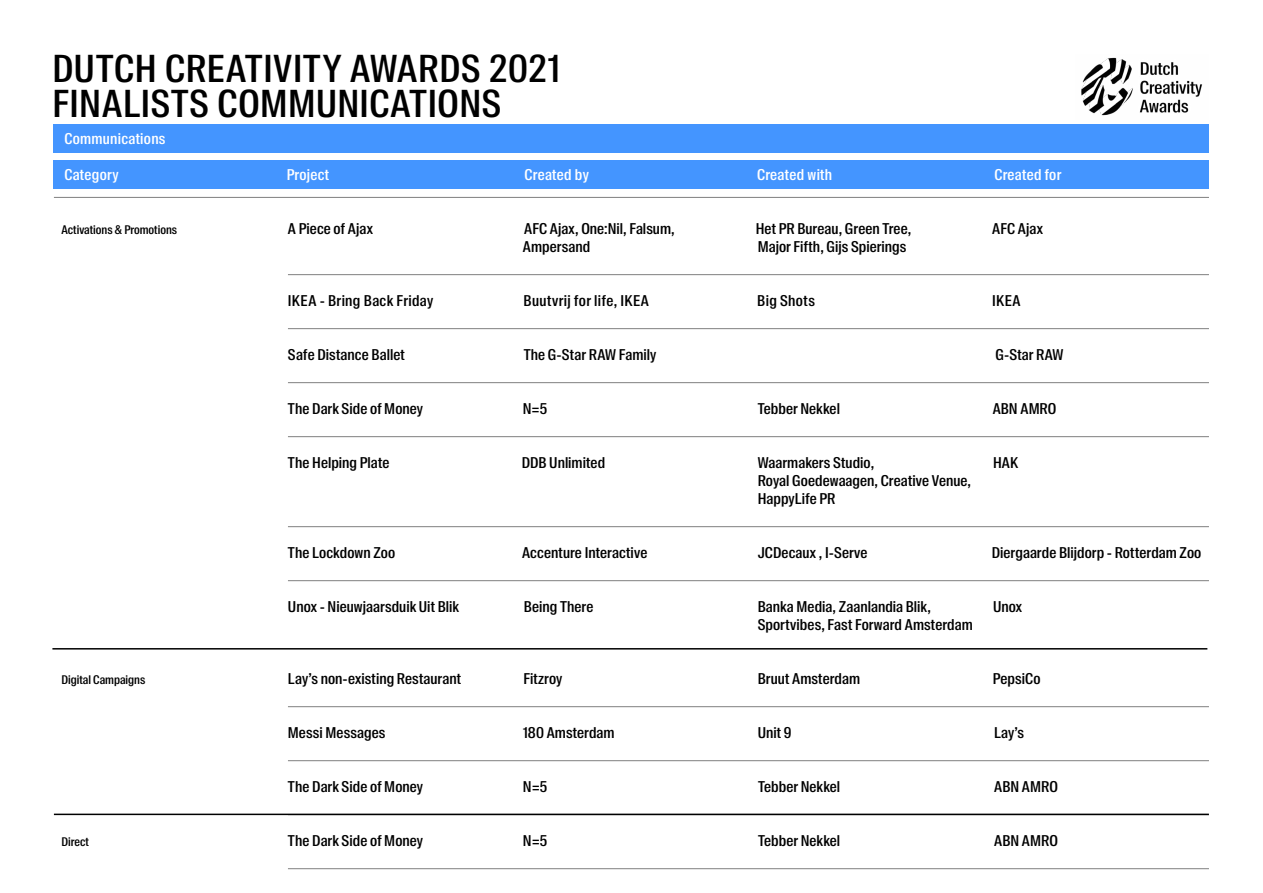
<style>
.page{position:relative;width:1263px;height:893px;background:#fff}
.page>*{position:absolute;margin:0;border:0;box-sizing:border-box;transform-origin:0 0}
.t1{font:500 37.5px/34.5px "Suisse Intl Condensed";letter-spacing:.015em;color:#000}
.t2{font:500 15px/18px "Suisse Intl Condensed";letter-spacing:.005em;color:#000}
.t3{font:500 15px "Suisse Intl Condensed";letter-spacing:.02em;color:#fff}
.t4{font:500 15px "Suisse Intl Condensed";letter-spacing:.025em;color:#000}
.t5{font:500 15px "Suisse Intl Condensed";letter-spacing:.03em;color:#000}
.t6{font:500 12px "Suisse Intl Condensed";color:#000}
</style>
<div class="page">
<div style="left:54px;top:125px;width:1155px;height:28px;background:#4495ff"></div>
<div style="left:54px;top:161px;width:1155px;height:28px;background:#4495ff"></div>
<hr style="left:54px;top:197px;width:1155px;height:1px;background:#808080">
<hr style="left:288px;top:274px;width:921px;height:1px;background:#808080">
<hr style="left:288px;top:328px;width:921px;height:1px;background:#808080">
<hr style="left:288px;top:382px;width:921px;height:1px;background:#808080">
<hr style="left:288px;top:436px;width:921px;height:1px;background:#808080">
<hr style="left:288px;top:526px;width:921px;height:1px;background:#808080">
<hr style="left:288px;top:580px;width:921px;height:1px;background:#808080">
<hr style="left:288px;top:706px;width:921px;height:1px;background:#808080">
<hr style="left:288px;top:760px;width:921px;height:1px;background:#808080">
<hr style="left:288px;top:868px;width:921px;height:1px;background:#808080">
<img style="left:1081px;top:57px;width:122px;height:59px">
<hr style="left:52px;top:648px;width:1155px;height:2px;background:#000">
<hr style="left:54px;top:814px;width:1155px;height:1px;background:#000">
<h1 class="t1" style="left:52px;top:52px;width:509px">DUTCH CREATIVITY AWARDS 2021<br>FINALISTS COMMUNICATIONS</h1>
<p class="t3" style="left:64px;top:130px;width:103px">Communications</p>
<p class="t3" style="left:64px;top:166px;width:56px">Category</p>
<p class="t3" style="left:287px;top:166px;width:44px">Project</p>
<p class="t3" style="left:524px;top:166px;width:66px">Created by</p>
<p class="t3" style="left:757px;top:166px;width:76px">Created with</p>
<p class="t3" style="left:994px;top:166px;width:68px">Created for</p>
<p class="t6" style="left:62px;top:223px;width:117px">Activations &amp; Promotions</p>
<p class="t2" style="left:288px;top:220px;width:86px">A Piece of Ajax</p>
<p class="t2" style="left:524px;top:220px;width:152px">AFC Ajax, One:Nil, Falsum,</p>
<p class="t2" style="left:756px;top:220px;width:157px">Het PR Bureau, Green Tree,</p>
<p class="t2" style="left:992px;top:220px;width:52px">AFC Ajax</p>
<p class="t2" style="left:523px;top:238px;width:69px">Ampersand</p>
<p class="t2" style="left:758px;top:238px;width:150px">Major Fifth, Gijs Spierings</p>
<p class="t4" style="left:288px;top:292px;width:147px">IKEA - Bring Back Friday</p>
<p class="t5" style="left:524px;top:292px;width:127px">Buutvrij for life, IKEA</p>
<p class="t4" style="left:757px;top:292px;width:59px">Big Shots</p>
<p class="t2" style="left:992px;top:292px;width:30px">IKEA</p>
<p class="t2" style="left:288px;top:346px;width:118px">Safe Distance Ballet</p>
<p class="t2" style="left:524px;top:346px;width:134px">The G-Star RAW Family</p>
<p class="t2" style="left:995px;top:346px;width:70px">G-Star RAW</p>
<p class="t2" style="left:288px;top:400px;width:137px">The Dark Side of Money</p>
<p class="t2" style="left:523px;top:400px;width:26px">N=5</p>
<p class="t2" style="left:758px;top:400px;width:84px">Tebber Nekkel</p>
<p class="t2" style="left:993px;top:400px;width:65px">ABN AMRO</p>
<p class="t2" style="left:288px;top:454px;width:103px">The Helping Plate</p>
<p class="t2" style="left:522px;top:454px;width:85px">DDB Unlimited</p>
<p class="t2" style="left:758px;top:454px;width:118px">Waarmakers Studio,</p>
<p class="t2" style="left:993px;top:454px;width:27px">HAK</p>
<p class="t2" style="left:758px;top:472px;width:215px">Royal Goedewaagen, Creative Venue,<br>HappyLife PR</p>
<p class="t2" style="left:288px;top:544px;width:109px">The Lockdown Zoo</p>
<p class="t2" style="left:522px;top:544px;width:127px">Accenture Interactive</p>
<p class="t2" style="left:758px;top:544px;width:111px">JCDecaux , I-Serve</p>
<p class="t2" style="left:992px;top:544px;width:211px">Diergaarde Blijdorp - Rotterdam Zoo</p>
<p class="t2" style="left:288px;top:598px;width:173px">Unox - Nieuwjaarsduik Uit Blik</p>
<p class="t2" style="left:524px;top:598px;width:71px">Being There</p>
<p class="t2" style="left:758px;top:598px;width:175px">Banka Media, Zaanlandia Blik,</p>
<p class="t2" style="left:993px;top:598px;width:31px">Unox</p>
<p class="t2" style="left:758px;top:616px;width:216px">Sportvibes, Fast Forward Amsterdam</p>
<p class="t6" style="left:61px;top:673px;width:85px">Digital Campaigns</p>
<p class="t2" style="left:288px;top:670px;width:175px">Lay’s non-existing Restaurant</p>
<p class="t2" style="left:523px;top:670px;width:41px">Fitzroy</p>
<p class="t2" style="left:758px;top:670px;width:104px">Bruut Amsterdam</p>
<p class="t2" style="left:993px;top:670px;width:49px">PepsiCo</p>
<p class="t2" style="left:288px;top:724px;width:99px">Messi Messages</p>
<p class="t2" style="left:523px;top:724px;width:93px">180 Amsterdam</p>
<p class="t2" style="left:758px;top:724px;width:35px">Unit 9</p>
<p class="t2" style="left:994px;top:724px;width:32px">Lay’s</p>
<p class="t2" style="left:288px;top:778px;width:137px">The Dark Side of Money</p>
<p class="t2" style="left:523px;top:778px;width:26px">N=5</p>
<p class="t2" style="left:758px;top:778px;width:84px">Tebber Nekkel</p>
<p class="t2" style="left:994px;top:778px;width:65px">ABN AMRO</p>
<p class="t6" style="left:61px;top:835px;width:29px">Direct</p>
<p class="t2" style="left:288px;top:832px;width:137px">The Dark Side of Money</p>
<p class="t2" style="left:523px;top:832px;width:26px">N=5</p>
<p class="t2" style="left:758px;top:832px;width:84px">Tebber Nekkel</p>
<p class="t2" style="left:994px;top:832px;width:65px">ABN AMRO</p>
</div>
